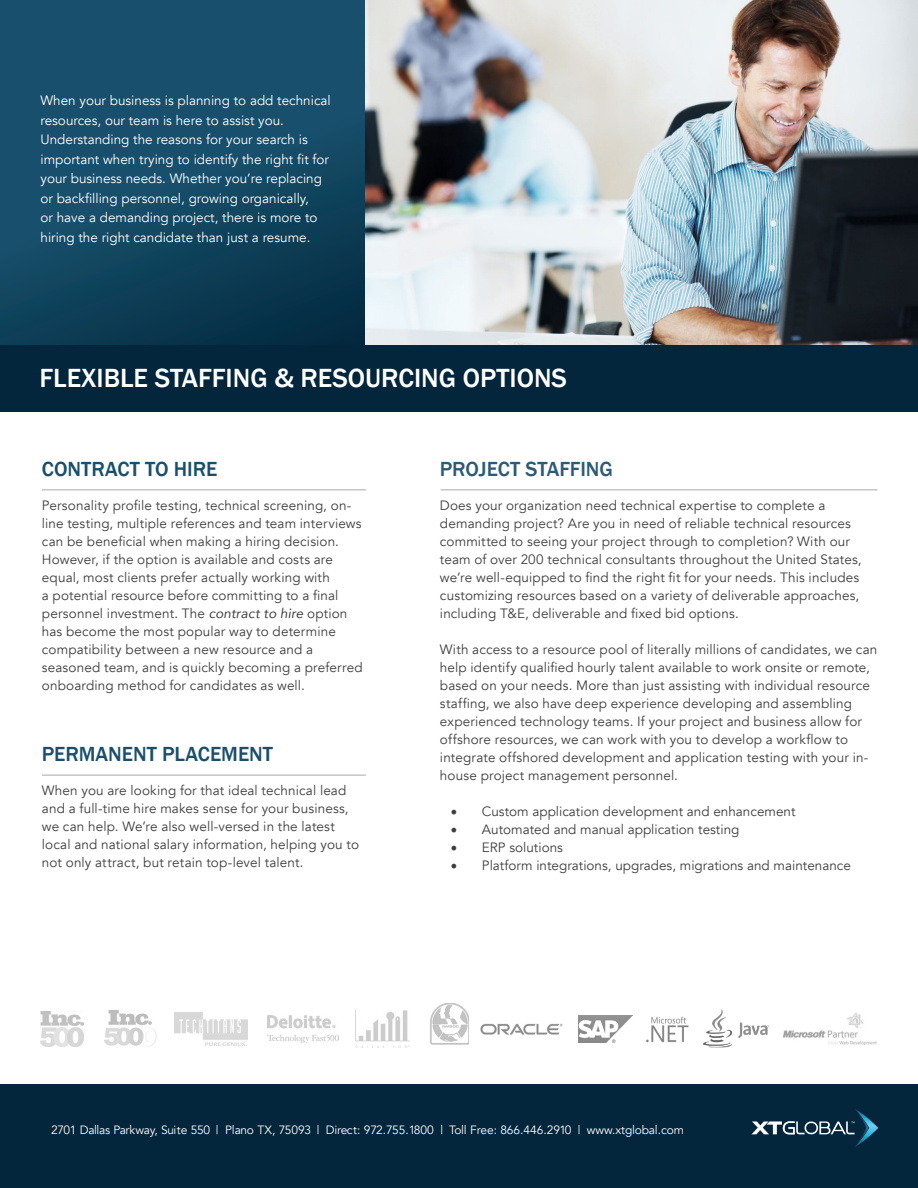
<style>
.page{position:relative;width:918px;height:1188px;background:#fff}
.page>*{position:absolute;margin:0;border:0;box-sizing:border-box;transform-origin:0 0}
.t1{font:500 27px "Franklin Gothic";color:#fff}
.t2{font:500 21px "Franklin Gothic";color:#184f6c}
.t3{font:500 21px "Franklin Gothic";letter-spacing:-.005em;color:#2d5a76}
.t4{font:13.5px/18px "Avenir";letter-spacing:.01em;color:#3e3e3f}
.t5{font:13.5px/19.5px "Avenir";color:#fff}
.t6{font:12px "Avenir";letter-spacing:-.02em;color:#fff}
.s1{font-style:italic}
.s2{font-family:"Minion Pro";font-size:18px}
</style>
<div class="page">
<div style="left:0;top:1084px;width:918px;height:104px;background:#04263c"></div>
<img style="left:364px;top:0;width:554px;height:345px">
<svg style="left:0;top:0;width:364px;height:345px;background:#134762"></svg>
<img style="left:355px;top:1010px;width:55px;height:38px">
<img style="left:267px;top:1016px;width:72px;height:26px">
<img style="left:174px;top:1012px;width:74px;height:34px">
<img style="left:40px;top:1011px;width:43px;height:36px">
<img style="left:105px;top:1010px;width:52px;height:36px">
<img style="left:578px;top:1016px;width:54px;height:26px">
<img style="left:646px;top:1016px;width:43px;height:27px">
<img style="left:703px;top:1009px;width:65px;height:39px">
<img style="left:480px;top:1023px;width:83px;height:12px">
<img style="left:782px;top:1012px;width:95px;height:34px">
<div style="left:0;top:345px;width:918px;height:67px;background:#04263c"></div>
<hr style="left:441px;top:489px;width:436px;height:1px;background:#a8a9ad">
<hr style="left:42px;top:489px;width:324px;height:1px;background:#a8a9ad">
<hr style="left:42px;top:775px;width:324px;height:1px;background:#a8a9ad">
<svg style="left:752px;top:1109px;width:126px;height:38px"></svg>
<img style="left:430px;top:1003px;width:39px;height:42px">
<p class="t5" style="left:40px;top:91px;width:292px">When your business is planning to add technical resources, our team is here to assist you.<br>Understanding the reasons for your search is important when trying to identify the right fit for your business needs. Whether you’re replacing or backfilling personnel, growing organically,<br>or have a demanding project, there is more to hiring the right candidate than just a resume.</p>
<p class="t1" style="left:40px;top:362px;width:529px">FLEXIBLE STAFFING &amp; RESOURCING OPTIONS</p>
<p class="t2" style="left:42px;top:456px;width:177px">CONTRACT TO HIRE</p>
<p class="t4" style="left:42px;top:497px;width:322px">Personality profile testing, technical screening, on&shy;line testing, multiple references and team interviews can be beneficial when making a hiring decision.<br>However, if the option is available and costs are equal, most clients prefer actually working with<br>a potential resource before committing to a final personnel investment. The <span class="s1">contract to hire</span> option has become the most popular way to determine compatibility between a new resource and a seasoned team, and is quickly becoming a preferred onboarding method for candidates as well.</p>
<p class="t2" style="left:42px;top:741px;width:233px">PERMANENT PLACEMENT</p>
<p class="t4" style="left:42px;top:782px;width:319px">When you are looking for that ideal technical lead and a full-time hire makes sense for your business, we can help. We’re also well-versed in the latest local and national salary information, helping you to not only attract, but retain top-level talent.</p>
<p class="t3" style="left:440px;top:456px;width:175px">PROJECT STAFFING</p>
<p class="t4" style="left:440px;top:497px;width:423px">Does your organization need technical expertise to complete a demanding project? Are you in need of reliable technical resources committed to seeing your project through to completion? With our team of over 200 technical consultants throughout the United States, we’re well-equipped to find the right fit for your needs. This includes customizing resources based on a variety of deliverable approaches, including T&amp;E, deliverable and fixed bid options.</p>
<p class="t4" style="left:440px;top:641px;width:439px">With access to a resource pool of literally millions of candidates, we can help identify qualified hourly talent available to work onsite or remote, based on your needs. More than just assisting with individual resource staffing, we also have deep experience developing and assembling experienced technology teams. If your project and business allow for offshore resources, we can work with you to develop a workflow to integrate offshored development and application testing with your in&shy;house project management personnel.</p>
<p class="t4" style="left:450px;top:803px;width:347px"><span class="s2">•</span> Custom application development and enhancement</p>
<p class="t4" style="left:450px;top:821px;width:290px"><span class="s2">•</span> Automated and manual application testing</p>
<p class="t4" style="left:450px;top:839px;width:114px"><span class="s2">•</span> ERP solutions</p>
<p class="t4" style="left:450px;top:857px;width:402px"><span class="s2">•</span> Platform integrations, upgrades, migrations and maintenance</p>
<p class="t6" style="left:51px;top:1123px;width:634px">2701 Dallas Parkway, Suite 550 | Plano TX, 75093 | Direct: 972.755.1800 | Toll Free: 866.446.2910 | www.xtglobal.com</p>
</div>
